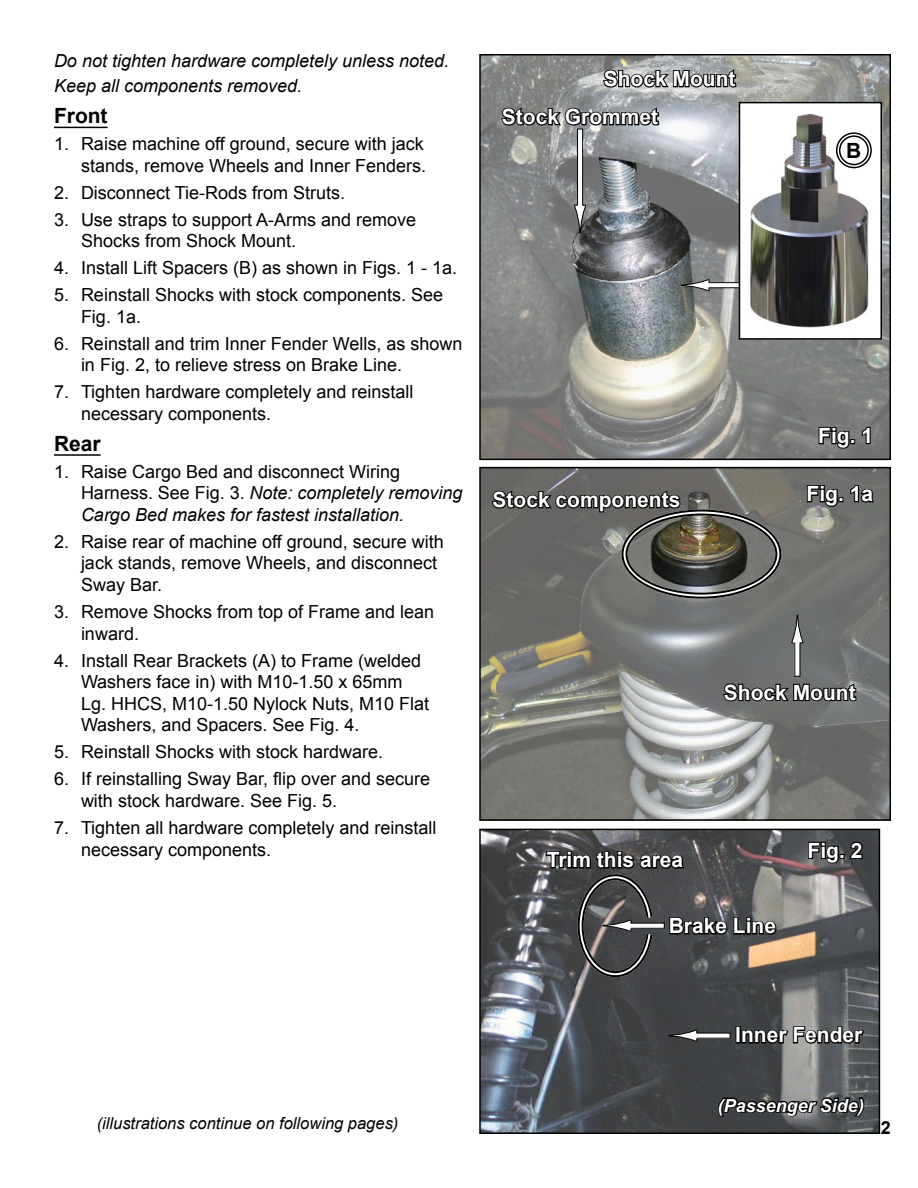
<style>
.page{position:relative;width:918px;height:1188px;background:#fff}
.page>*{position:absolute;margin:0;border:0;box-sizing:border-box;transform-origin:0 0}
.t1{font:700 21px "Arial";color:#fff}
.t2{font:700 21px "Arial";color:#000}
.t3{font:18px/21.6px "Arial";color:#000}
.t4{font:italic 18px/21.6px "Arial";color:#000}
.t5{font:italic 700 18px "Arial";color:#fff}
.t6{font:700 18px "Arial";color:#000}
.t7{font:italic 16.5px "Arial";color:#000}
.s1{font-style:normal}
</style>
<div class="page">
<img style="left:482px;top:57px;width:406px;height:400px">
<div style="left:479px;top:54px;width:412px;height:406px;border:2px solid #000"></div>
<div style="left:709px;top:283px;width:82px;height:5px;background:#fff"></div>
<div style="left:708px;top:282px;width:83px;height:6px;border:1px solid #000"></div>
<svg style="left:681px;top:279px;width:29px;height:13px"></svg>
<svg style="left:817px;top:426px;width:38px;height:24px"></svg>
<svg style="left:861px;top:426px;width:11px;height:19px"></svg>
<div style="left:578px;top:129px;width:5px;height:77px;background:#fff"></div>
<div style="left:577px;top:129px;width:6px;height:77px;border:1px solid #000"></div>
<svg style="left:573px;top:204px;width:14px;height:30px"></svg>
<img style="left:742px;top:105px;width:137px;height:232px">
<div style="left:739px;top:102px;width:143px;height:238px;border:2px solid #000"></div>
<svg style="left:846px;top:140px;width:17px;height:20px"></svg>
<div style="left:836px;top:132px;width:36px;height:36px;border:4px solid #fff;border-radius:50%"></div>
<div style="left:836px;top:132px;width:36px;height:36px;border:1px solid #000;border-radius:50%"></div>
<div style="left:839px;top:135px;width:30px;height:30px;border:1px solid #000;border-radius:50%"></div>
<svg style="left:500px;top:56px;width:238px;height:71px;background:#838586"></svg>
<img style="left:482px;top:470px;width:406px;height:348px">
<div style="left:479px;top:467px;width:412px;height:354px;border:2px solid #000"></div>
<div style="left:795px;top:643px;width:5px;height:33px;background:#fff"></div>
<svg style="left:791px;top:615px;width:13px;height:29px"></svg>
<div style="left:622px;top:510px;width:159px;height:89px;border:6px solid #fff;border-radius:50%"></div>
<div style="left:622px;top:510px;width:159px;height:89px;border:2px solid #000;border-radius:50%"></div>
<div style="left:626px;top:514px;width:151px;height:81px;border:2px solid #000;border-radius:50%"></div>
<svg style="left:491px;top:477px;width:191px;height:37px;background:#4a4a48"></svg>
<svg style="left:806px;top:482px;width:70px;height:26px;background:#474746"></svg>
<svg style="left:722px;top:669px;width:136px;height:35px;background:#4f5050"></svg>
<img style="left:482px;top:832px;width:395px;height:299px">
<div style="left:479px;top:829px;width:401px;height:305px;border:2px solid #000101"></div>
<svg style="left:716px;top:1096px;width:150px;height:22px;background:#2e3031"></svg>
<svg style="left:807px;top:840px;width:57px;height:25px"></svg>
<div style="left:736px;top:1026px;width:5px;height:17px;border:2px solid #000"></div>
<svg style="left:740px;top:1025px;width:125px;height:20px;background:#353636"></svg>
<div style="left:696px;top:1033px;width:34px;height:5px;background:#fff"></div>
<svg style="left:668px;top:1029px;width:30px;height:13px"></svg>
<svg style="left:545px;top:837px;width:233px;height:143px;background:#504f4f"></svg>
<hr style="left:54px;top:127px;width:54px;height:1px;background:#000">
<hr style="left:54px;top:454px;width:47px;height:2px;background:#000">
<p class="t4" style="left:54px;top:48px;width:397px;line-height:25.2px">Do not tighten hardware completely unless noted.<br>Keep all components removed.</p>
<p class="t2" style="left:54px;top:102px;width:55px">Front</p>
<p class="t3" style="left:54px;top:133px;width:374px;text-align:right">1. Raise machine off ground, secure with jack stands, remove Wheels and Inner Fenders.</p>
<p class="t3" style="left:54px;top:182px;width:293px">2. Disconnect Tie-Rods from Struts.</p>
<p class="t3" style="left:81px;top:209px;width:337px;text-indent:-27px">3. Use straps to support A-Arms and remove<br>Shocks from Shock Mount.</p>
<p class="t3" style="left:54px;top:257px;width:405px">4. Install Lift Spacers (B) as shown in Figs. 1 - 1a.</p>
<p class="t3" style="left:81px;top:284px;width:364px;text-indent:-27px">5. Reinstall Shocks with stock components. See<br>Fig. 1a.</p>
<p class="t3" style="left:81px;top:333px;width:383px;text-indent:-27px">6. Reinstall and trim Inner Fender Wells, as shown in Fig. 2, to relieve stress on Brake Line.</p>
<p class="t3" style="left:81px;top:381px;width:334px;text-indent:-27px">7. Tighten hardware completely and reinstall necessary components.</p>
<p class="t2" style="left:54px;top:429px;width:48px">Rear</p>
<p class="t4" style="left:81px;top:461px;width:383px;text-indent:-27px"><span class="s1">1. Raise Cargo Bed and disconnect Wiring<br>Harness. See Fig. 3.</span> Note: completely removing<br>Cargo Bed makes for fastest installation.</p>
<p class="t3" style="left:81px;top:531px;width:364px;text-indent:-27px">2. Raise rear of machine off ground, secure with jack stands, remove Wheels, and disconnect<br>Sway Bar.</p>
<p class="t3" style="left:81px;top:601px;width:355px;text-indent:-27px">3. Remove Shocks from top of Frame and lean inward.</p>
<p class="t3" style="left:81px;top:650px;width:350px;text-indent:-27px">4. Install Rear Brackets (A) to Frame (welded Washers face in) with M10-1.50 x 65mm Lg. HHCS, M10-1.50 Nylock Nuts, M10 Flat Washers, and Spacers. See Fig. 4.</p>
<p class="t3" style="left:54px;top:741px;width:331px">5. Reinstall Shocks with stock hardware.</p>
<p class="t3" style="left:81px;top:768px;width:351px;text-indent:-27px">6. If reinstalling Sway Bar, flip over and secure with stock hardware. See Fig. 5.</p>
<p class="t3" style="left:81px;top:817px;width:357px;text-indent:-27px">7. Tighten all hardware completely and reinstall necessary components.</p>
<p class="t1" style="left:604px;top:65px;width:133px">Shock Mount</p>
<p class="t1" style="left:502px;top:103px;width:158px">Stock Grommet</p>
<p class="t2" style="left:846px;top:137px;width:17px">B</p>
<p class="t1" style="left:818px;top:422px;width:56px">Fig. 1</p>
<p class="t1" style="left:493px;top:486px;width:189px">Stock components</p>
<p class="t1" style="left:807px;top:480px;width:68px">Fig. 1a</p>
<p class="t1" style="left:724px;top:679px;width:133px">Shock Mount</p>
<p class="t1" style="left:547px;top:846px;width:138px">Trim this area</p>
<p class="t1" style="left:808px;top:836px;width:56px">Fig. 2</p>
<p class="t1" style="left:669px;top:912px;width:109px">Brake Line</p>
<p class="t7" style="left:97px;top:1112px;width:303px">(illustrations continue on following pages)</p>
<p class="t1" style="left:735px;top:1021px;width:129px">Inner Fender</p>
<p class="t5" style="left:718px;top:1093px;width:148px">(Passenger Side)</p>
<p class="t6" style="left:881px;top:1116px;width:12px">2</p>
</div>
